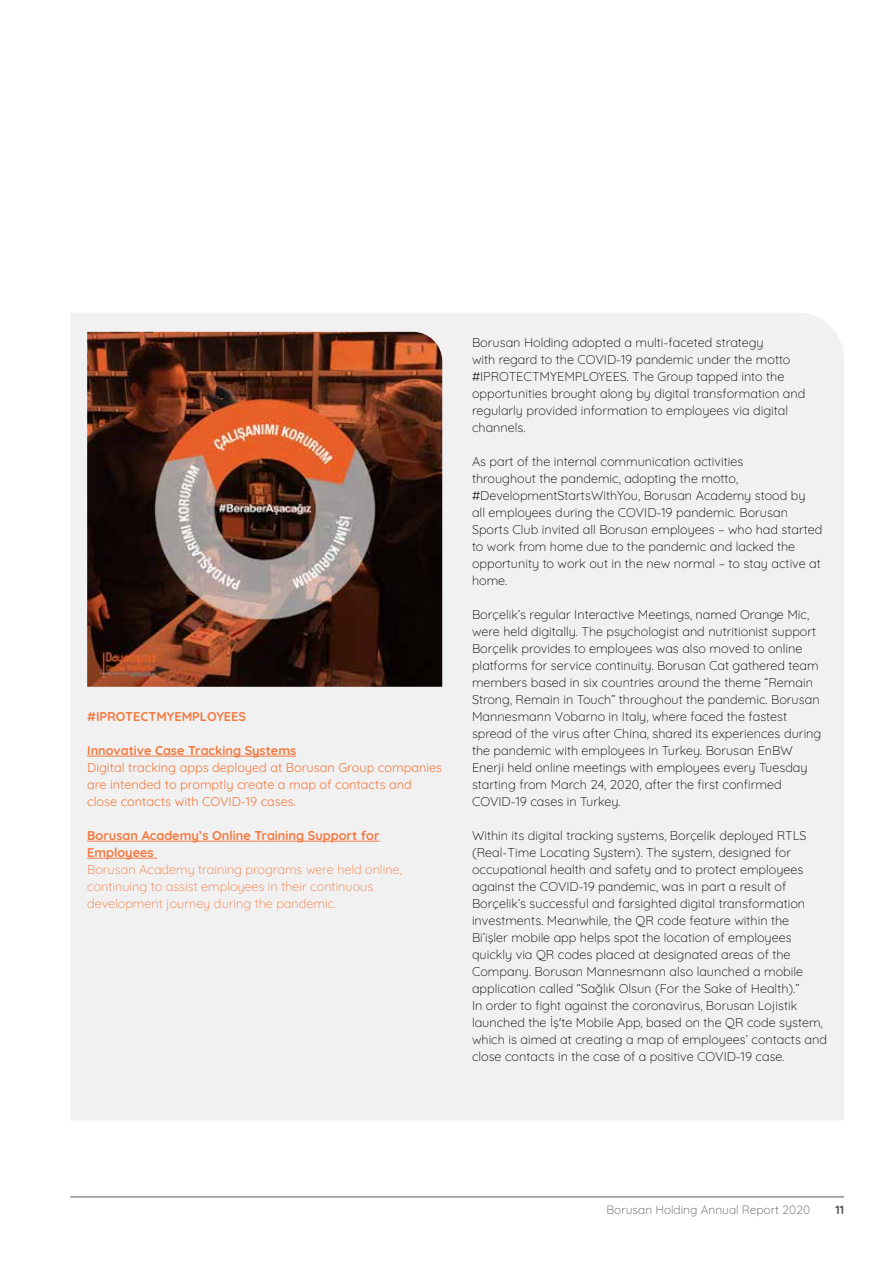
<style>
.page{position:relative;width:893px;height:1263px;background:#fff}
.page>*{position:absolute;margin:0;border:0;box-sizing:border-box;transform-origin:0 0}
.t1{font:300 12.75px/17px "Quicksand";color:#000}
.t2{font:12.75px/17px "Quicksand";color:#f4793f}
.t3{font:300 12.75px/17px "Quicksand";color:#f4793f}
.t4{font:700 12.75px/17px "Quicksand";color:#f4793f}
.t5{font:300 12px "Quicksand";color:#58595b}
.t6{font:700 12px "Quicksand";color:#58595b}
</style>
<div class="page">
<hr style="left:70px;top:1197px;width:774px;height:1px;background:#58595b">
<div style="left:70px;top:313px;width:774px;height:807px;background:#f1f1f2"></div>
<hr style="left:87px;top:756px;width:209px;height:1px;background:#f4793f">
<hr style="left:87px;top:841px;width:293px;height:1px;background:#f4793f">
<hr style="left:87px;top:858px;width:70px;height:1px;background:#f4793f">
<img style="left:87px;top:332px;width:355px;height:355px">
<p class="t4" style="left:87px;top:706px;width:160px">#IPROTECTMYEMPLOYEES</p>
<p class="t4" style="left:87px;top:740px;width:211px">Innovative Case Tracking Systems</p>
<p class="t2" style="left:87px;top:757px;width:357px">Digital tracking apps deployed at Borusan Group companies are intended to promptly create a map of contacts and close contacts with COVID-19 cases.</p>
<p class="t4" style="left:87px;top:825px;width:294px">Borusan Academy’s Online Training Support for<br>Employees</p>
<p class="t3" style="left:87px;top:859px;width:316px">Borusan Academy training programs were held online, continuing to assist employees in their continuous development journey during the pandemic.</p>
<p class="t1" style="left:472px;top:332px;width:335px">Borusan Holding adopted a multi-faceted strategy<br>with regard to the COVID-19 pandemic under the motto #IPROTECTMYEMPLOYEES. The Group tapped into the opportunities brought along by digital transformation and regularly provided information to employees via digital channels.</p>
<p class="t1" style="left:472px;top:451px;width:352px">As part of the internal communication activities<br>throughout the pandemic, adopting the motto, #DevelopmentStartsWithYou, Borusan Academy stood by<br>all employees during the COVID-19 pandemic. Borusan Sports Club invited all Borusan employees – who had started to work from home due to the pandemic and lacked the opportunity to work out in the new normal – to stay active at home.</p>
<p class="t1" style="left:472px;top:604px;width:351px">Borçelik’s regular Interactive Meetings, named Orange Mic, were held digitally. The psychologist and nutritionist support Borçelik provides to employees was also moved to online platforms for service continuity. Borusan Cat gathered team members based in six countries around the theme “Remain Strong, Remain in Touch” throughout the pandemic. Borusan Mannesmann Vobarno in Italy, where faced the fastest spread of the virus after China, shared its experiences during the pandemic with employees in Turkey. Borusan EnBW Enerji held online meetings with employees every Tuesday starting from March 24, 2020, after the first confirmed COVID-19 cases in Turkey.</p>
<p class="t1" style="left:472px;top:825px;width:357px">Within its digital tracking systems, Borçelik deployed RTLS (Real-Time Locating System). The system, designed for occupational health and safety and to protect employees against the COVID-19 pandemic, was in part a result of Borçelik’s successful and farsighted digital transformation investments. Meanwhile, the QR code feature within the Bi’işler mobile app helps spot the location of employees quickly via QR codes placed at designated areas of the Company. Borusan Mannesmann also launched a mobile application called “Sağlık Olsun (For the Sake of Health).”<br>In order to fight against the coronavirus, Borusan Lojistik launched the İş'te Mobile App, based on the QR code system, which is aimed at creating a map of employees’ contacts and close contacts in the case of a positive COVID-19 case.</p>
<p class="t5" style="left:606px;top:1200px;width:205px">Borusan Holding Annual Report 2020</p>
<p class="t6" style="left:835px;top:1200px;width:10px">11</p>
</div>
